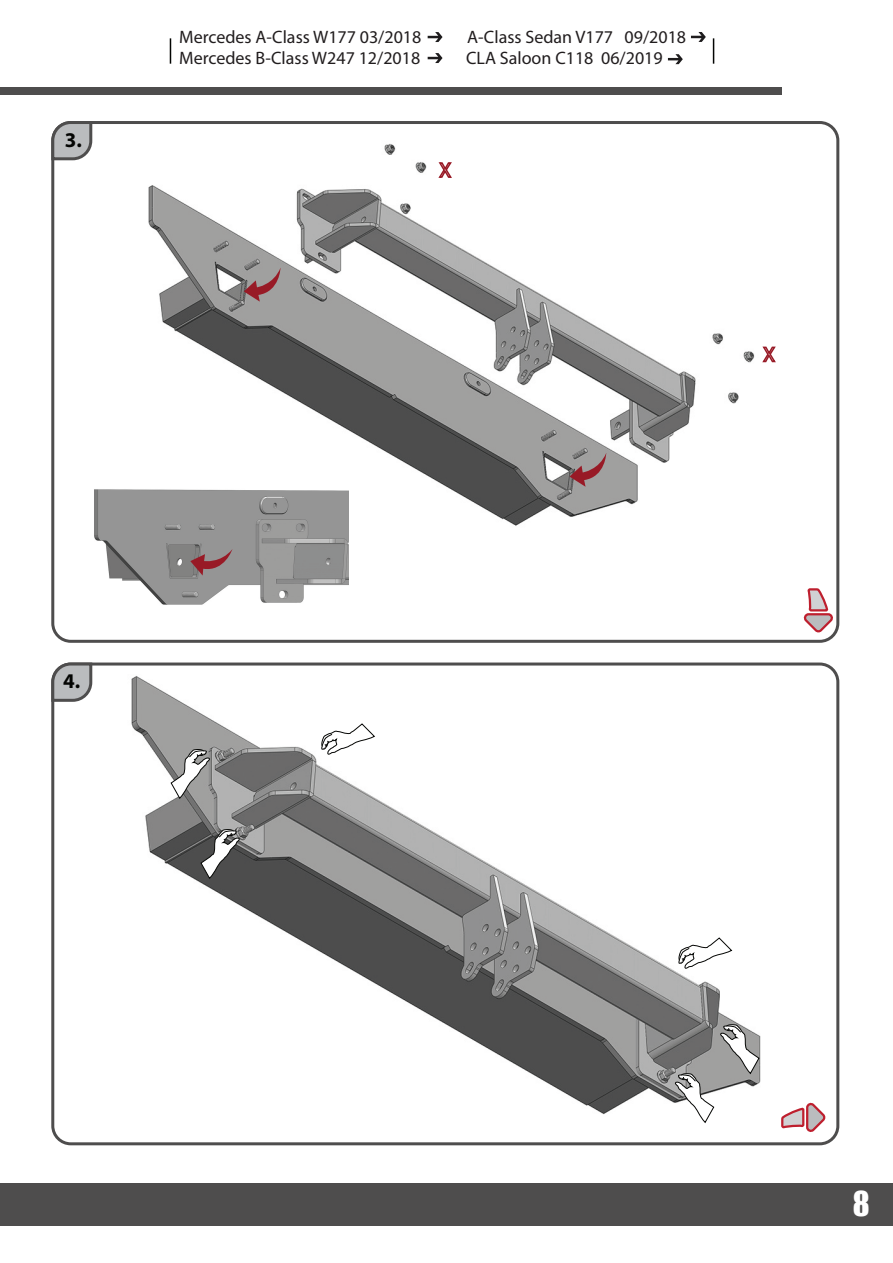
<style>
.page{position:relative;width:893px;height:1263px;background:#fff}
.page>*{position:absolute;margin:0;border:0;box-sizing:border-box;transform-origin:0 0}
.t1{font:31.5px "Impact";color:#fff}
.t2{font:700 21px "Myriad Pro";color:#040503}
.t3{font:18px "Myriad Pro";color:#211d1e}
</style>
<div class="page">
<div style="left:0;top:1183px;width:893px;height:43px;background:#4e4d4d"></div>
<div style="left:0;top:87px;width:782px;height:7px;background:#4e4d4d"></div>
<div style="left:51px;top:121px;width:788px;height:522px;border:3px solid #4e4d4d;border-radius:18px"></div>
<svg style="left:51px;top:121px;width:43px;height:41px;background:#abacad"></svg>
<svg style="left:803px;top:587px;width:33px;height:48px"></svg>
<div style="left:51px;top:663px;width:788px;height:482px;border:3px solid #4e4d4d;border-radius:18px"></div>
<svg style="left:51px;top:662px;width:43px;height:41px;background:#abacad"></svg>
<svg style="left:781px;top:1102px;width:45px;height:30px"></svg>
<img style="left:148px;top:144px;width:607px;height:389px">
<svg style="left:569px;top:453px;width:37px;height:34px"></svg>
<svg style="left:244px;top:268px;width:37px;height:34px"></svg>
<svg style="left:437px;top:161px;width:16px;height:18px"></svg>
<svg style="left:762px;top:346px;width:14px;height:17px"></svg>
<img style="left:94px;top:487px;width:254px;height:118px">
<svg style="left:190px;top:549px;width:42px;height:27px"></svg>
<img style="left:131px;top:676px;width:630px;height:439px">
<svg style="left:171px;top:749px;width:39px;height:50px"></svg>
<svg style="left:675px;top:1073px;width:39px;height:50px"></svg>
<svg style="left:200px;top:829px;width:40px;height:50px"></svg>
<svg style="left:720px;top:1024px;width:39px;height:50px"></svg>
<svg style="left:321px;top:723px;width:54px;height:32px"></svg>
<svg style="left:678px;top:938px;width:54px;height:31px"></svg>
<svg style="left:170px;top:38px;width:1px;height:26px"></svg>
<svg style="left:713px;top:38px;width:1px;height:26px"></svg>
<svg style="left:691px;top:32px;width:15px;height:10px"></svg>
<svg style="left:668px;top:54px;width:15px;height:10px"></svg>
<svg style="left:428px;top:32px;width:14px;height:10px"></svg>
<svg style="left:428px;top:53px;width:14px;height:10px"></svg>
<p class="t2" style="left:65px;top:126px;width:19px">3.</p>
<p class="t3" style="left:179px;top:26px;width:244px">Mercedes A-Class W177 03/2018</p>
<p class="t3" style="left:467px;top:26px;width:220px">A-Class Sedan V177 09/2018</p>
<p class="t3" style="left:179px;top:47px;width:243px">Mercedes B-Class W247 12/2018</p>
<p class="t3" style="left:466px;top:47px;width:198px">CLA Saloon C118 06/2019</p>
<p class="t2" style="left:63px;top:668px;width:19px">4.</p>
<h1 class="t1" style="left:853px;top:1179px;width:18px">8</h1>
</div>
